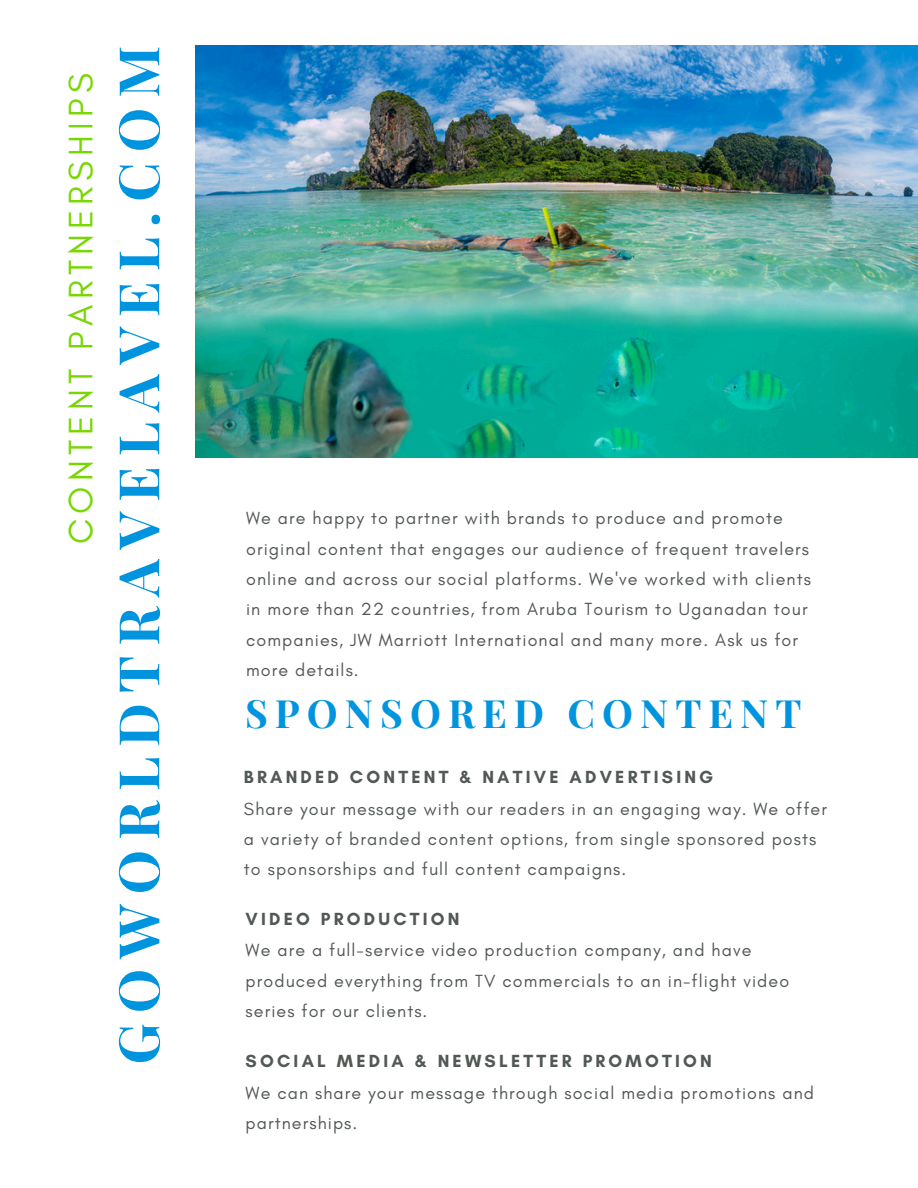
<style>
.page{position:relative;width:918px;height:1188px;background:#fff}
.page>*{position:absolute;margin:0;border:0;box-sizing:border-box;transform-origin:0 0}
.t1{font:700 55.95px "Playfair Display";letter-spacing:.18em;color:#0094df}
.t2{font:700 39.15px "Playfair Display";letter-spacing:.18em;color:#0094df}
.t3{font:34.65px "Glacial Indifference";letter-spacing:.15em;color:#77d700}
.t4{font:17.85px/30.3px "Glacial Indifference";letter-spacing:.06em;color:#525854}
.t5{font:700 17.85px "Glacial Indifference";letter-spacing:.18em;color:#525854}
</style>
<div class="page">
<img style="left:195px;top:46px;width:723px;height:412px">
<h3 class="t3" style="left:61px;top:544px;width:472px;rotate:-90deg">CONTENT PARTNERSHIPS</h3>
<h1 class="t1" style="left:94px;top:1064px;width:1020px;rotate:-90deg">GOWORLDTRAVELAVEL.COM</h1>
<p class="t4" style="left:246px;top:503px;width:566px">We are happy to partner with brands to produce and promote original content that engages our audience of frequent travelers online and across our social platforms. We've worked with clients in more than 22 countries, from Aruba Tourism to Uganadan tour companies, JW Marriott International and many more. Ask us for more details.</p>
<h2 class="t2" style="left:245px;top:682px;width:558px">SPONSORED CONTENT</h2>
<p class="t5" style="left:244px;top:766px;width:471px">BRANDED CONTENT &amp; NATIVE ADVERTISING</p>
<p class="t4" style="left:244px;top:794px;width:585px">Share your message with our readers in an engaging way. We offer a variety of branded content options, from single sponsored posts to sponsorships and full content campaigns.</p>
<p class="t5" style="left:246px;top:908px;width:216px">VIDEO PRODUCTION</p>
<p class="t4" style="left:246px;top:935px;width:545px">We are a full-service video production company, and have produced everything from TV commercials to an in-flight video series for our clients.</p>
<p class="t5" style="left:246px;top:1050px;width:468px">SOCIAL MEDIA &amp; NEWSLETTER PROMOTION</p>
<p class="t4" style="left:246px;top:1078px;width:570px">We can share your message through social media promotions and partnerships.</p>
</div>
